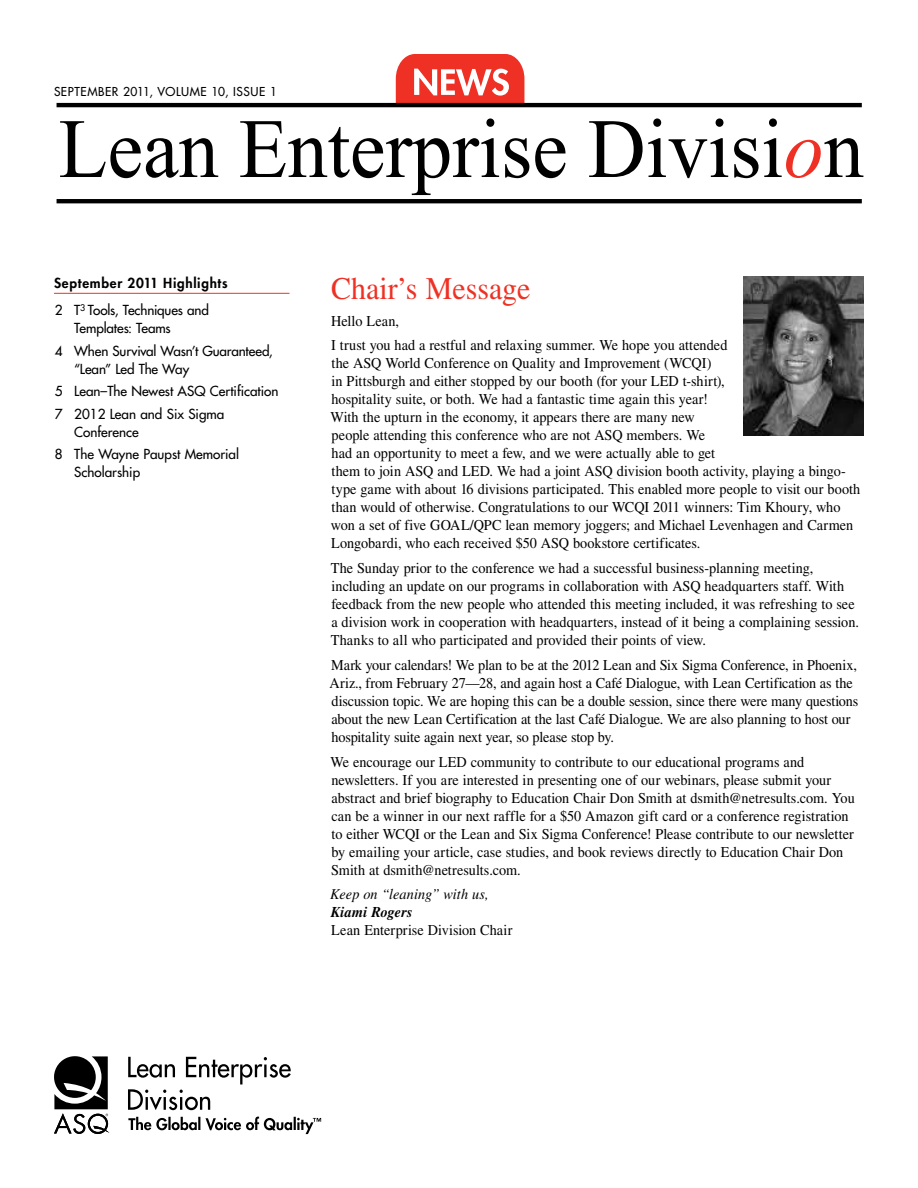
<style>
.page{position:relative;width:918px;height:1188px;background:#fff}
.page>*{position:absolute;margin:0;border:0;box-sizing:border-box;transform-origin:0 0}
.t1{font:31.5px "Times LT Std";color:#ee3124;scale:.95 1}
.t2{font:15px/18px "Times LT Std";color:#000;scale:.95 1}
.t3{font:italic 15px "Times LT Std";letter-spacing:.005em;color:#000;scale:.95 1}
.t4{font:italic 700 15px "Times LT Std";letter-spacing:.01em;color:#000;scale:.95 1}
.t5{font:500 13.5px/22.5px "Futura Std";color:#000}
.t6{font:800 13.5px/27px "Futura Std";letter-spacing:.05em;color:#000}
.t7{font:500 12px "Futura Std";letter-spacing:.045em;color:#000}
.s1{font-weight:500}
</style>
<div class="page">
<svg style="left:60px;top:121px;width:158px;height:57px"></svg>
<svg style="left:240px;top:118px;width:259px;height:77px"></svg>
<svg style="left:505px;top:138px;width:24px;height:40px"></svg>
<svg style="left:535px;top:138px;width:31px;height:40px"></svg>
<svg style="left:589px;top:118px;width:139px;height:60px"></svg>
<svg style="left:734px;top:118px;width:129px;height:60px"></svg>
<svg style="left:396px;top:54px;width:128px;height:49px"></svg>
<hr style="left:57px;top:103px;width:805px;height:4px;background:#000">
<hr style="left:57px;top:199px;width:805px;height:4px;background:#000">
<svg style="left:54px;top:1056px;width:56px;height:78px"></svg>
<svg style="left:128px;top:1057px;width:163px;height:53px"></svg>
<svg style="left:128px;top:1117px;width:193px;height:17px"></svg>
<img style="left:744px;top:277px;width:120px;height:159px">
<hr style="left:54px;top:293px;width:236px;height:1px;background:#ee3124">
<p class="t7" style="left:54px;top:84px;width:225px">September 2011, Volume 10, Issue 1</p>
<p class="t6" style="left:54px;top:270px;width:175px">September 2011 Highlights<br><span class="s1">2 T</span><sup>3</sup> <span class="s1">Tools, Techniques and</span></p>
<p class="t5" style="left:55px;top:317px;width:219px;text-indent:19px">Templates: Teams<br>4 When Survival Wasn’t Guaranteed,</p>
<p class="t5" style="left:55px;top:358px;width:225px;text-indent:19px">“Lean” Led The Way<br>5 Lean–The Newest ASQ Certification<br>7 2012 Lean and Six Sigma</p>
<p class="t5" style="left:55px;top:421px;width:186px;text-indent:19px">Conference<br>8 The Wayne Paupst Memorial</p>
<p class="t5" style="left:74px;top:461px;width:67px">Scholarship</p>
<h1 class="t1" style="left:331px;top:270px;width:211px">Chair’s Message</h1>
<p class="t2" style="left:331px;top:308px;width:419px;line-height:24.8px">Hello Lean,<br>I trust you had a restful and relaxing summer. We hope you attended</p>
<p class="t2" style="left:330px;top:354px;width:560px">the ASQ World Conference on Quality and Improvement (WCQI)<br>in Pittsburgh and either stopped by our booth (for your LED t-shirt),<br>hospitality suite, or both. We had a fantastic time again this year!<br>With the upturn in the economy, it appears there are many new<br>people attending this conference who are not ASQ members. We<br>had an opportunity to meet a few, and we were actually able to get<br>them to join ASQ and LED. We had a joint ASQ division booth activity, playing a bingo&shy;type game with about 16 divisions participated. This enabled more people to visit our booth than would of otherwise. Congratulations to our WCQI 2011 winners: Tim Khoury, who won a set of five GOAL/QPC lean memory joggers; and Michael Levenhagen and Carmen Longobardi, who each received $50 ASQ bookstore certificates.</p>
<p class="t2" style="left:331px;top:559px;width:557px">The Sunday prior to the conference we had a successful business-planning meeting, including an update on our programs in collaboration with ASQ headquarters staff. With feedback from the new people who attended this meeting included, it was refreshing to see a division work in cooperation with headquarters, instead of it being a complaining session.<br>Thanks to all who participated and provided their points of view.</p>
<p class="t2" style="left:330px;top:656px;width:558px">Mark your calendars! We plan to be at the 2012 Lean and Six Sigma Conference, in Phoenix, Ariz., from February 27—28, and again host a Café Dialogue, with Lean Certification as the discussion topic. We are hoping this can be a double session, since there were many questions about the new Lean Certification at the last Café Dialogue. We are also planning to host our hospitality suite again next year, so please stop by.</p>
<p class="t2" style="left:330px;top:753px;width:554px">We encourage our LED community to contribute to our educational programs and newsletters. If you are interested in presenting one of our webinars, please submit your abstract and brief biography to Education Chair Don Smith at dsmith@netresults.com. You can be a winner in our next raffle for a $50 Amazon gift card or a conference registration to either WCQI or the Lean and Six Sigma Conference! Please contribute to our newsletter by emailing your article, case studies, and book reviews directly to Education Chair Don Smith at dsmith@netresults.com.</p>
<p class="t3" style="left:330px;top:886px;width:168px">Keep on “leaning” with us,</p>
<p class="t4" style="left:331px;top:904px;width:87px">Kiami Rogers</p>
<p class="t2" style="left:331px;top:921px;width:192px">Lean Enterprise Division Chair</p>
</div>
